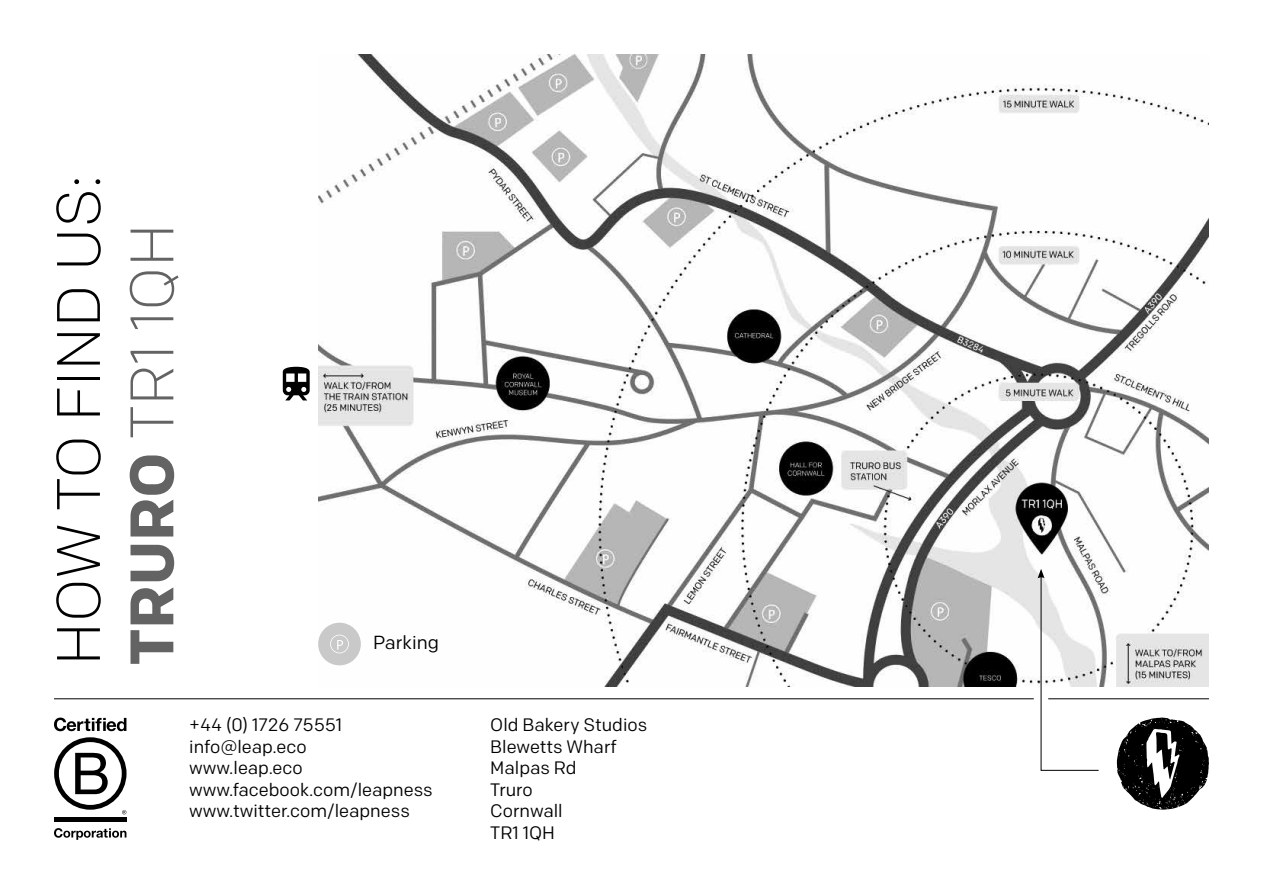
<style>
.page{position:relative;width:1263px;height:893px;background:#fff}
.page>*{position:absolute;margin:0;border:0;box-sizing:border-box;transform-origin:0 0}
.t1{font:300 61.2px/73.5px "Colfax";color:#000}
.t2{font:18.9px "Colfax";color:#000}
.t3{font:18px/21.6px "Colfax";color:#000}
.s1{font-weight:700;color:#646363}
.s2{color:#646363}
</style>
<div class="page">
<hr style="left:54px;top:698px;width:980px;height:1px;background:#000">
<svg style="left:1117px;top:717px;width:92px;height:93px"></svg>
<img style="left:318px;top:54px;width:891px;height:632px">
<div style="left:318px;top:623px;width:43px;height:42px;background:#c9c9c9;border-radius:50%"></div>
<svg style="left:330px;top:635px;width:19px;height:18px"></svg>
<hr style="left:1048px;top:698px;width:161px;height:1px;background:#000">
<svg style="left:1037px;top:569px;width:62px;height:202px"></svg>
<svg style="left:283px;top:367px;width:27px;height:33px"></svg>
<div style="left:54px;top:817px;width:72px;height:5px;background:#000"></div>
<svg style="left:54px;top:737px;width:73px;height:77px"></svg>
<svg style="left:54px;top:718px;width:72px;height:13px"></svg>
<svg style="left:54px;top:828px;width:72px;height:12px"></svg>
<h1 class="t1" style="left:41px;top:665px;width:492px;rotate:-90deg">HOW TO FIND US:<br><span class="s1">TRURO</span> <span class="s2">TR1 1QH</span></h1>
<p class="t2" style="left:373px;top:631px;width:67px">Parking</p>
<p class="t3" style="left:189px;top:714px;width:245px">+44 (0) 1726 75551 info@leap.eco<br>www.leap.eco www.facebook.com/leapness www.twitter.com/leapness</p>
<p class="t3" style="left:490px;top:714px;width:158px">Old Bakery Studios<br>Blewetts Wharf<br>Malpas Rd<br>Truro<br>Cornwall<br>TR1 1QH</p>
</div>
